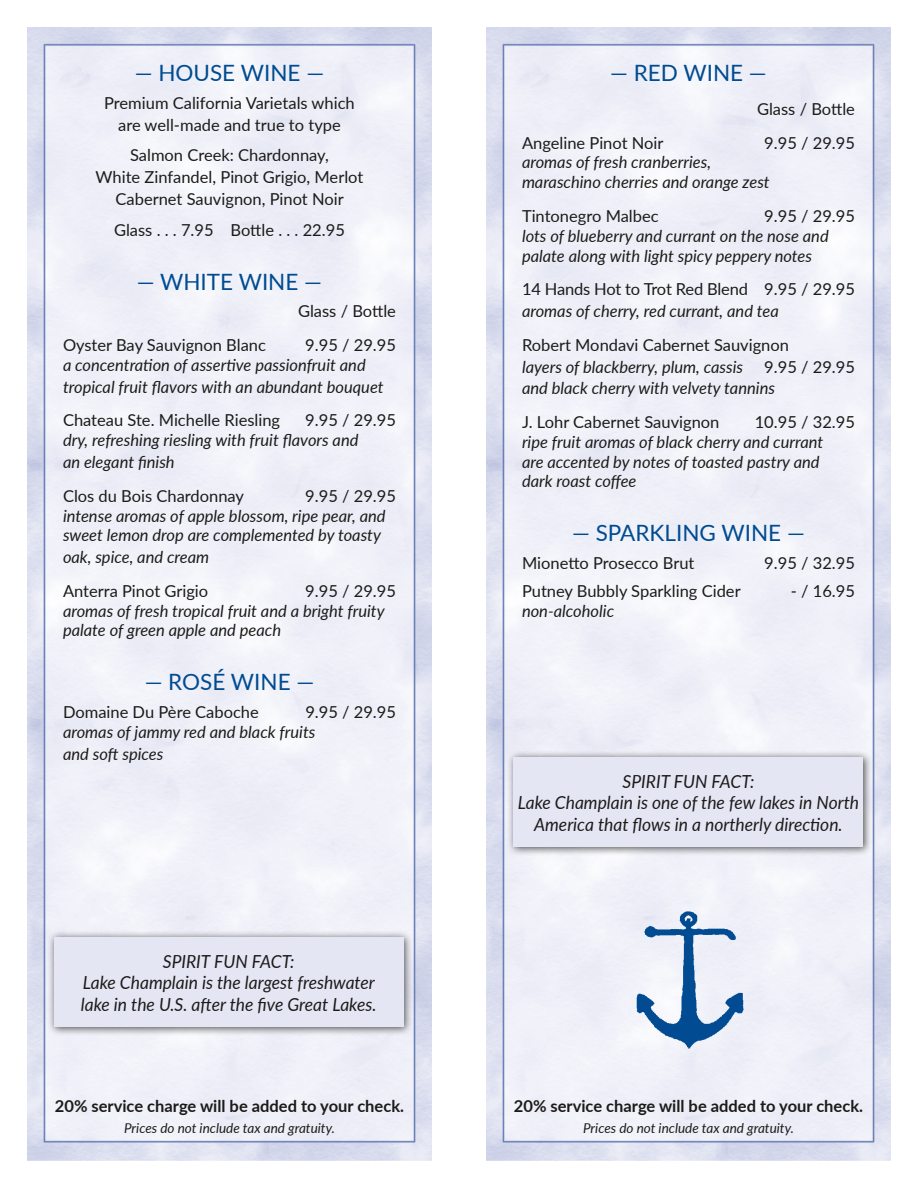
<style>
.page{position:relative;width:918px;height:1188px;background:#fff}
.page>*{position:absolute;margin:0;border:0;box-sizing:border-box;transform-origin:0 0}
.blue_head{font:22.5px "Lato";color:#004b91}
.italic_text{font:italic 18px/21.6px "Lato";color:#1c1b1a}
.wine_italic{font:italic 16.5px/21.8px "Lato";color:#1c1b1a}
.wine_shd{font:16.5px/21.8px "Lato";color:#1c1b1a}
.text{font:16.5px "Lato";color:#1c1b1a}
.t1{font:700 16.5px "Lato";color:#1c1b1a}
.wine_shd-2{font:italic 16.5px/21.8px "Lato";color:#1c1b1a}
.blue_head-2{font:16.5px "Lato";color:#1c1b1a}
.t2{font:italic 13.5px "Lato";color:#1c1b1a}
.s1{font-style:italic}
.s2{font-style:normal}
</style>
<div class="page">
<img style="left:27px;top:27px;width:405px;height:1134px">
<img style="left:486px;top:27px;width:405px;height:1134px">
<div style="left:47px;top:930px;width:366px;height:107px;background:#1c1b1a;opacity:.75"></div>
<div style="left:54px;top:937px;width:350px;height:90px;background:#e4e6f3"></div>
<div style="left:507px;top:750px;width:366px;height:107px;background:#1c1b1a;opacity:.75"></div>
<div style="left:514px;top:757px;width:349px;height:90px;background:#e4e6f3"></div>
<img style="left:622px;top:904px;width:133px;height:149px">
<p class="blue_head" style="left:135px;top:57px;width:191px">— HOUSE WINE —</p>
<p class="text" style="left:104px;top:91px;width:252px">Premium California Varietals which</p>
<p class="text" style="left:118px;top:113px;width:224px">are well-made and true to type</p>
<p class="text" style="left:130px;top:144px;width:200px">Salmon Creek: Chardonnay,</p>
<p class="text" style="left:96px;top:165px;width:269px">White Zinfandel, Pinot Grigio, Merlot</p>
<p class="text" style="left:116px;top:187px;width:230px">Cabernet Sauvignon, Pinot Noir</p>
<p class="text" style="left:114px;top:218px;width:232px">Glass . . . 7.95 Bottle . . . 22.95</p>
<p class="blue_head" style="left:137px;top:265px;width:187px">— WHITE WINE —</p>
<p class="text" style="left:298px;top:300px;width:99px">Glass / Bottle</p>
<p class="wine_shd" style="left:63px;top:334px;width:204px">Oyster Bay Sauvignon Blanc</p>
<p class="wine_shd" style="left:305px;top:334px;width:92px">9.95 / 29.95</p>
<p class="wine_italic" style="left:63px;top:353px;width:304px">a concentration of assertive passionfruit and</p>
<p class="wine_italic" style="left:63px;top:375px;width:322px">tropical fruit flavors with an abundant bouquet</p>
<p class="wine_shd" style="left:63px;top:409px;width:219px">Chateau Ste. Michelle Riesling</p>
<p class="wine_shd" style="left:305px;top:409px;width:92px">9.95 / 29.95</p>
<p class="wine_italic" style="left:63px;top:429px;width:297px">dry, refreshing riesling with fruit flavors and an elegant finish</p>
<p class="wine_shd" style="left:63px;top:484px;width:183px">Clos du Bois Chardonnay</p>
<p class="wine_shd" style="left:305px;top:484px;width:92px">9.95 / 29.95</p>
<p class="wine_italic" style="left:63px;top:504px;width:324px">intense aromas of apple blossom, ripe pear, and</p>
<p class="wine_italic" style="left:63px;top:524px;width:320px">sweet lemon drop are complemented by toasty</p>
<p class="wine_italic" style="left:63px;top:546px;width:148px">oak, spice, and cream</p>
<p class="wine_shd" style="left:63px;top:579px;width:147px">Anterra Pinot Grigio</p>
<p class="wine_shd" style="left:305px;top:579px;width:92px">9.95 / 29.95</p>
<p class="wine_italic" style="left:63px;top:600px;width:323px;line-height:19.8px">aromas of fresh tropical fruit and a bright fruity palate of green apple and peach</p>
<p class="blue_head" style="left:145px;top:666px;width:171px">— ROSÉ WINE —</p>
<p class="blue_head-2" style="left:63px;top:700px;width:197px">Domaine Du Père Caboche</p>
<p class="blue_head-2" style="left:305px;top:700px;width:92px">9.95 / 29.95</p>
<p class="wine_italic" style="left:63px;top:720px;width:254px">aromas of jammy red and black fruits and soft spices</p>
<p class="italic_text" style="left:163px;top:949px;width:133px">SPIRIT FUN FACT:</p>
<p class="italic_text" style="left:81px;top:971px;width:297px">Lake Champlain is the largest freshwater lake in the U.S. after the five Great Lakes.</p>
<p class="t1" style="left:55px;top:1094px;width:351px">20% service charge will be added to your check.</p>
<p class="t2" style="left:124px;top:1119px;width:212px">Prices do not include tax and gratuity.</p>
<p class="blue_head" style="left:610px;top:57px;width:158px">— RED WINE —</p>
<p class="text" style="left:757px;top:97px;width:99px">Glass / Bottle</p>
<p class="wine_shd" style="left:522px;top:131px;width:143px">Angeline Pinot Noir</p>
<p class="wine_shd" style="left:764px;top:131px;width:92px">9.95 / 29.95</p>
<p class="wine_italic" style="left:522px;top:152px;width:249px;line-height:19.8px">aromas of fresh cranberries, maraschino cherries and orange zest</p>
<p class="wine_shd" style="left:522px;top:204px;width:138px">Tintonegro Malbec</p>
<p class="wine_shd" style="left:764px;top:204px;width:92px">9.95 / 29.95</p>
<p class="wine_italic" style="left:522px;top:224px;width:308px">lots of blueberry and currant on the nose and</p>
<p class="wine_italic" style="left:522px;top:244px;width:292px">palate along with light spicy peppery notes</p>
<p class="wine_shd" style="left:522px;top:278px;width:334px">14 Hands Hot to Trot Red Blend 9.95 / 29.95</p>
<p class="wine_italic" style="left:522px;top:300px;width:258px">aromas of cherry, red currant, and tea</p>
<p class="wine_shd" style="left:522px;top:333px;width:269px">Robert Mondavi Cabernet Sauvignon <span class="s1">layers of blackberry, plum, cassis</span></p>
<p class="wine_shd-2" style="left:522px;top:355px;width:335px;text-indent:242px"><span class="s2">9.95 / 29.95 </span>and black cherry with velvety tannins</p>
<p class="wine_shd" style="left:522px;top:410px;width:199px">J. Lohr Cabernet Sauvignon</p>
<p class="wine_shd" style="left:755px;top:410px;width:102px">10.95 / 32.95</p>
<p class="wine_italic" style="left:522px;top:430px;width:303px">ripe fruit aromas of black cherry and currant</p>
<p class="wine_italic" style="left:522px;top:450px;width:299px">are accented by notes of toasted pastry and</p>
<p class="wine_italic" style="left:522px;top:470px;width:116px">dark roast coffee</p>
<p class="blue_head" style="left:572px;top:517px;width:234px">— SPARKLING WINE —</p>
<p class="text" style="left:522px;top:551px;width:174px">Mionetto Prosecco Brut</p>
<p class="text" style="left:764px;top:551px;width:92px">9.95 / 32.95</p>
<p class="text" style="left:522px;top:579px;width:220px">Putney Bubbly Sparkling Cider</p>
<p class="text" style="left:791px;top:579px;width:66px">- / 16.95</p>
<p class="wine_italic" style="left:522px;top:599px;width:94px">non-alcoholic</p>
<p class="italic_text" style="left:623px;top:769px;width:133px">SPIRIT FUN FACT:</p>
<p class="italic_text" style="left:518px;top:791px;width:343px;text-align:center">Lake Champlain is one of the few lakes in North<br>America that flows in a northerly direction.</p>
<p class="t1" style="left:514px;top:1094px;width:351px">20% service charge will be added to your check.</p>
<p class="t2" style="left:583px;top:1119px;width:212px">Prices do not include tax and gratuity.</p>
</div>
